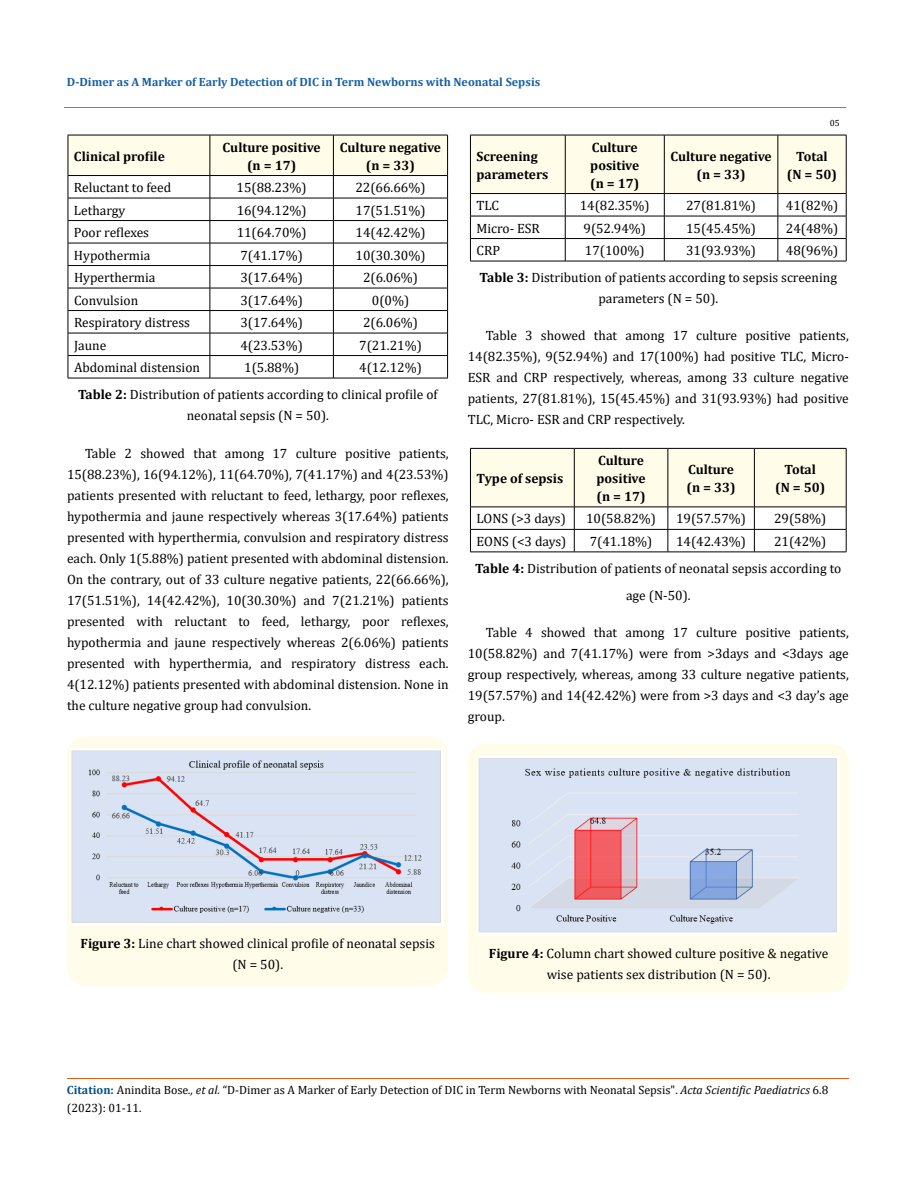
<style>
.page{position:relative;width:917px;height:1188px;background:#fff}
.page>*{position:absolute;margin:0;border:0;box-sizing:border-box;transform-origin:0 0}
.t1{font:13.5px/21px "Cambria";color:#000;text-align:justify}
.t2{font:700 13.5px/18px "Cambria";color:#000;text-align:center}
.t3{font:12px/18px "Cambria";color:#000}
.t4{font:700 12px "Cambria";color:#1560a6}
.t5{font:9px "Cambria";color:#000}
.s1{font-weight:700}
.s2{font-weight:700;color:#035089}
.s3{font-style:italic}
</style>
<div class="page">
<svg style="left:68px;top:135px;width:380px;height:243px"></svg>
<hr style="left:68px;top:378px;width:142px;height:1px;background:#000">
<hr style="left:210px;top:378px;width:123px;height:1px;background:#000">
<hr style="left:333px;top:378px;width:115px;height:1px;background:#000">
<div style="left:67px;top:736px;width:381px;height:250px;background:#fffde9;border-radius:18px"></div>
<img style="left:71px;top:748px;width:373px;height:178px">
<svg style="left:470px;top:135px;width:377px;height:126px"></svg>
<hr style="left:470px;top:261px;width:95px;height:1px;background:#000">
<hr style="left:565px;top:261px;width:99px;height:1px;background:#000">
<hr style="left:664px;top:261px;width:113px;height:1px;background:#000">
<hr style="left:777px;top:261px;width:69px;height:1px;background:#000">
<svg style="left:470px;top:448px;width:376px;height:104px"></svg>
<hr style="left:470px;top:552px;width:104px;height:1px;background:#000">
<hr style="left:574px;top:552px;width:93px;height:1px;background:#000">
<hr style="left:668px;top:552px;width:86px;height:1px;background:#000">
<hr style="left:754px;top:552px;width:92px;height:1px;background:#000">
<div style="left:468px;top:744px;width:380px;height:249px;background:#fffde9;border-radius:18px"></div>
<img style="left:477px;top:757px;width:362px;height:178px">
<hr style="left:64px;top:108px;width:781px;height:1px;background:#e05d1a">
<hr style="left:67px;top:1078px;width:781px;height:1px;background:#e05d1a">
<p class="t4" style="left:67px;top:73px;width:475px">D-Dimer as A Marker of Early Detection of DIC in Term Newborns with Neonatal Sepsis</p>
<p class="t5" style="left:829px;top:118px;width:11px">05</p>
<p class="t2" style="left:74px;top:146px;width:92px">Clinical profile</p>
<p class="t2" style="left:223px;top:137px;width:99px">Culture positive (n = 17)</p>
<p class="t2" style="left:340px;top:137px;width:103px">Culture negative (n = 33)</p>
<p class="t1" style="left:74px;top:177px;width:99px">Reluctant to feed</p>
<p class="t1" style="left:237px;top:177px;width:71px">15(88.23%)</p>
<p class="t1" style="left:355px;top:177px;width:71px">22(66.66%)</p>
<p class="t1" style="left:74px;top:199px;width:53px">Lethargy</p>
<p class="t1" style="left:237px;top:199px;width:71px">16(94.12%)</p>
<p class="t1" style="left:355px;top:199px;width:71px">17(51.51%)</p>
<p class="t1" style="left:74px;top:222px;width:77px">Poor reflexes</p>
<p class="t1" style="left:237px;top:222px;width:71px">11(64.70%)</p>
<p class="t1" style="left:355px;top:222px;width:71px">14(42.42%)</p>
<p class="t1" style="left:74px;top:244px;width:78px">Hypothermia</p>
<p class="t1" style="left:240px;top:244px;width:64px">7(41.17%)</p>
<p class="t1" style="left:355px;top:244px;width:71px">10(30.30%)</p>
<p class="t1" style="left:74px;top:267px;width:83px">Hyperthermia</p>
<p class="t1" style="left:240px;top:267px;width:64px">3(17.64%)</p>
<p class="t1" style="left:363px;top:267px;width:57px">2(6.06%)</p>
<p class="t1" style="left:74px;top:289px;width:66px">Convulsion</p>
<p class="t1" style="left:240px;top:289px;width:64px">3(17.64%)</p>
<p class="t1" style="left:372px;top:289px;width:39px">0(0%)</p>
<p class="t1" style="left:74px;top:312px;width:117px">Respiratory distress</p>
<p class="t1" style="left:240px;top:312px;width:64px">3(17.64%)</p>
<p class="t1" style="left:363px;top:312px;width:57px">2(6.06%)</p>
<p class="t1" style="left:74px;top:334px;width:34px">Jaune</p>
<p class="t1" style="left:240px;top:334px;width:64px">4(23.53%)</p>
<p class="t1" style="left:359px;top:334px;width:64px">7(21.21%)</p>
<p class="t1" style="left:74px;top:357px;width:127px">Abdominal distension</p>
<p class="t1" style="left:244px;top:357px;width:57px">1(5.88%)</p>
<p class="t1" style="left:78px;top:354px;width:361px;line-height:27.2px;text-indent:281px">4(12.12%)<br><span class="s1">Table 2:</span> Distribution of patients according to clinical profile of</p>
<p class="t1" style="left:187px;top:405px;width:144px">neonatal sepsis (N = 50).</p>
<p class="t1" style="left:67px;top:443px;width:383px;text-indent:18px">Table 2 showed that among 17 culture positive patients, 15(88.23%), 16(94.12%), 11(64.70%), 7(41.17%) and 4(23.53%) patients presented with reluctant to feed, lethargy, poor reflexes, hypothermia and jaune respectively whereas 3(17.64%) patients presented with hyperthermia, convulsion and respiratory distress each. Only 1(5.88%) patient presented with abdominal distension.<br>On the contrary, out of 33 culture negative patients, 22(66.66%), 17(51.51%), 14(42.42%), 10(30.30%) and 7(21.21%) patients presented with reluctant to feed, lethargy, poor reflexes, hypothermia and jaune respectively whereas 2(6.06%) patients presented with hyperthermia, and respiratory distress each.<br>4(12.12%) patients presented with abdominal distension. None in the culture negative group had convulsion.</p>
<p class="t2" style="left:476px;top:146px;width:74px;text-align:left">Screening parameters</p>
<p class="t2" style="left:590px;top:137px;width:51px;text-align:justify">Culture positive (n = 17)</p>
<p class="t2" style="left:670px;top:146px;width:103px">Culture negative (n = 33)</p>
<p class="t2" style="left:787px;top:146px;width:52px">Total<br>(N = 50)</p>
<p class="t1" style="left:476px;top:195px;width:24px">TLC</p>
<p class="t1" style="left:579px;top:195px;width:71px">14(82.35%)</p>
<p class="t1" style="left:686px;top:195px;width:71px">27(81.81%)</p>
<p class="t1" style="left:785px;top:195px;width:54px">41(82%)</p>
<p class="t1" style="left:476px;top:217px;width:65px">Micro- ESR</p>
<p class="t1" style="left:583px;top:217px;width:64px">9(52.94%)</p>
<p class="t1" style="left:686px;top:217px;width:71px">15(45.45%)</p>
<p class="t1" style="left:785px;top:217px;width:54px">24(48%)</p>
<p class="t1" style="left:476px;top:240px;width:25px">CRP</p>
<p class="t1" style="left:585px;top:240px;width:61px">17(100%)</p>
<p class="t1" style="left:686px;top:240px;width:71px">31(93.93%)</p>
<p class="t1" style="left:479px;top:237px;width:360px;line-height:27.2px;text-align:right">48(96%)<br><span class="s1">Table 3:</span> Distribution of patients according to sepsis screening</p>
<p class="t1" style="left:598px;top:288px;width:121px">parameters (N = 50).</p>
<p class="t1" style="left:468px;top:324px;width:382px;text-indent:18px">Table 3 showed that among 17 culture positive patients, 14(82.35%), 9(52.94%) and 17(100%) had positive TLC, Micro-ESR and CRP respectively, whereas, among 33 culture negative patients, 27(81.81%), 15(45.45%) and 31(93.93%) had positive TLC, Micro- ESR and CRP respectively.</p>
<p class="t2" style="left:476px;top:469px;width:88px">Type of sepsis</p>
<p class="t2" style="left:596px;top:451px;width:51px;text-align:justify">Culture positive (n = 17)</p>
<p class="t2" style="left:686px;top:460px;width:51px;text-align:left">Culture (n = 33)</p>
<p class="t2" style="left:775px;top:460px;width:52px">Total<br>(N = 50)</p>
<p class="t1" style="left:476px;top:508px;width:91px">LONS (&gt;3 days)</p>
<p class="t1" style="left:586px;top:508px;width:71px">10(58.82%)</p>
<p class="t1" style="left:676px;top:508px;width:71px">19(57.57%)</p>
<p class="t1" style="left:774px;top:508px;width:54px">29(58%)</p>
<p class="t1" style="left:476px;top:531px;width:91px">EONS (&lt;3 days)</p>
<p class="t1" style="left:590px;top:531px;width:64px">7(41.18%)</p>
<p class="t1" style="left:676px;top:531px;width:71px">14(42.43%)</p>
<p class="t1" style="left:774px;top:531px;width:54px">21(42%)</p>
<p class="t1" style="left:475px;top:558px;width:367px"><span class="s1">Table 4:</span> Distribution of patients of neonatal sepsis according to</p>
<p class="t1" style="left:626px;top:585px;width:66px">age (N-50).</p>
<p class="t1" style="left:468px;top:622px;width:382px;text-indent:18px">Table 4 showed that among 17 culture positive patients, 10(58.82%) and 7(41.17%) were from &gt;3days and &lt;3days age group respectively, whereas, among 33 culture negative patients, 19(57.57%) and 14(42.42%) were from &gt;3 days and &lt;3 day’s age group.</p>
<p class="t1" style="left:81px;top:933px;width:356px;text-align:center"><span class="s1">Figure 3:</span> Line chart showed clinical profile of neonatal sepsis (N = 50).</p>
<p class="t1" style="left:489px;top:943px;width:341px;text-align:center"><span class="s1">Figure 4:</span> Column chart showed culture positive &amp; negative wise patients sex distribution (N = 50).</p>
<p class="t3" style="left:67px;top:1081px;width:763px"><span class="s2">Citation:</span> Anindita Bose<span class="s3">., et al.</span> “D-Dimer as A Marker of Early Detection of DIC in Term Newborns with Neonatal Sepsis". <span class="s3">Acta Scientific Paediatrics</span> 6.8 (2023): 01-11.</p>
</div>
